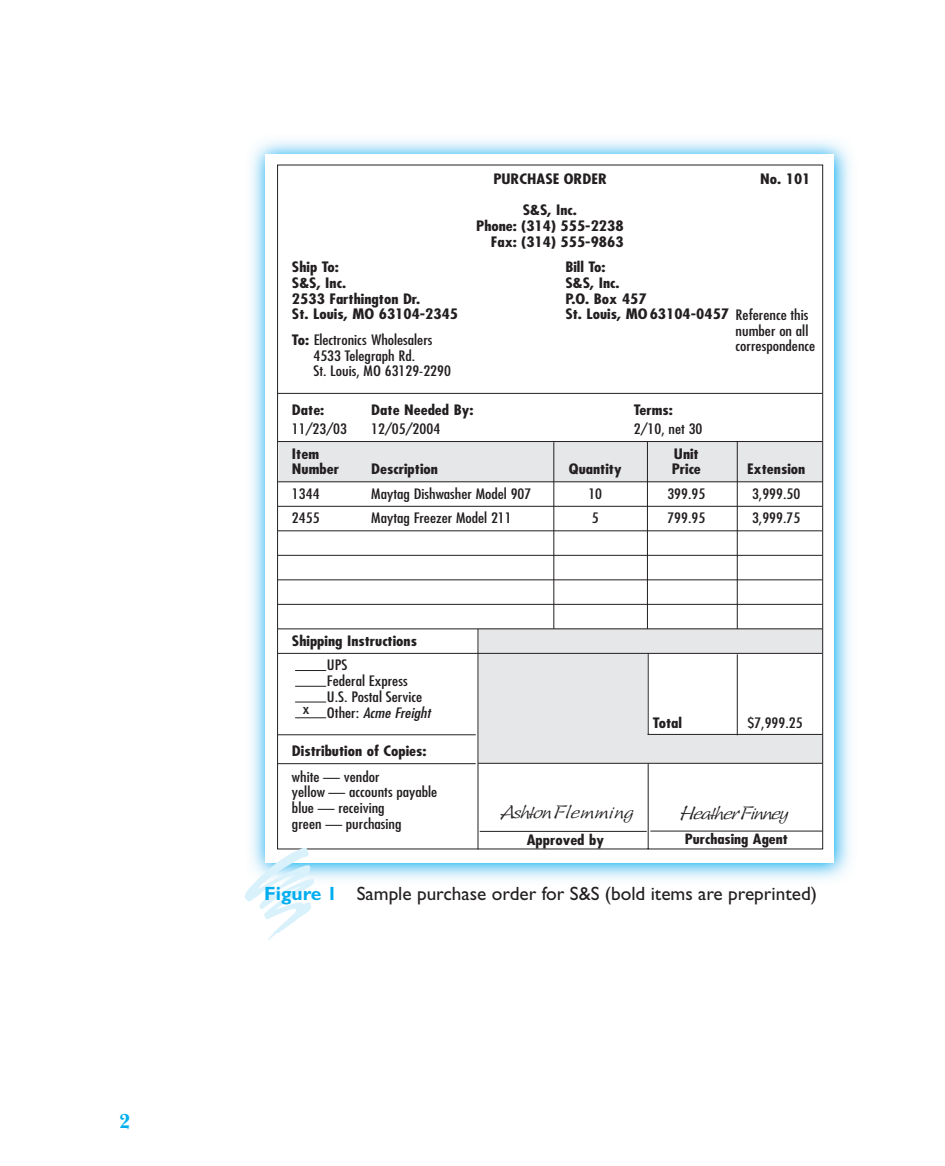
<style>
.page{position:relative;width:945px;height:1166px;background:#fff}
.page>*{position:absolute;margin:0;border:0;box-sizing:border-box;transform-origin:0 0}
.t1{font:700 21px "New Baskerville";color:#00aeef}
.t2{font:19.25px "Gill Sans";color:#231f20}
.t3{font:17.5px "Linotype Sallwey Script";color:#231f20;scale:1.2 1}
.t4{font:17.5px "Linotype Sallwey Script";letter-spacing:-.08em;color:#231f20;scale:1.2 1}
.t5{font:condensed 14px/15.8px "Futura";color:#231f20;scale:1.2 1}
.t6{font:700 condensed 14px/15.8px "Futura";color:#231f20;text-align:right;scale:1.2 1}
.t7{font:italic condensed 14px "Futura";color:#231f20;scale:1.2 1}
.t8{font:700 condensed 13.83px "Futura";color:#231f20;scale:1.2 1}
.s1{font-weight:700}
.s2{font-style:normal}
.s3{font-weight:700;color:#00aeef}
</style>
<div class="page">
<img style="left:251px;top:140px;width:600px;height:743px">
<div style="left:265px;top:154px;width:569px;height:708px;background:#fff"></div>
<svg style="left:277px;top:164px;width:547px;height:686px"></svg>
<svg style="left:245px;top:848px;width:68px;height:91px"></svg>
<h1 class="t1" style="left:119px;top:1113px;width:12px">2</h1>
<p class="t6" style="left:493px;top:172px;width:96px">PURCHASE ORDER</p>
<p class="t6" style="left:523px;top:203px;width:47px">S&amp;S, Inc.</p>
<p class="t6" style="left:476px;top:219px;width:124px">Phone: (314) 555-2238<br>Fax: (314) 555-9863</p>
<p class="t6" style="left:760px;top:172px;width:43px">No. 101</p>
<p class="t6" style="left:292px;top:260px;width:41px">Ship To:</p>
<p class="t6" style="left:565px;top:260px;width:35px">Bill To:</p>
<p class="t6" style="left:292px;top:276px;width:47px">S&amp;S, Inc.</p>
<p class="t6" style="left:565px;top:276px;width:47px">S&amp;S, Inc.</p>
<p class="t6" style="left:292px;top:292px;width:109px">2533 Farthington Dr.</p>
<p class="t6" style="left:565px;top:292px;width:69px">P.O. Box 457</p>
<p class="t6" style="left:292px;top:308px;width:140px">St. Louis, MO 63104-2345</p>
<p class="t6" style="left:565px;top:308px;width:138px">St. Louis, MO 63104-0457</p>
<p class="t5" style="left:313px;top:333px;width:116px;text-indent:-21px"><span class="s1">To:</span> Electronics Wholesalers<br>4533 Telegraph Rd.<br>St. Louis, MO 63129-2290</p>
<p class="t6" style="left:292px;top:403px;width:29px">Date:</p>
<p class="t6" style="left:371px;top:403px;width:87px">Date Needed By:</p>
<p class="t6" style="left:634px;top:403px;width:34px">Terms:</p>
<p class="t5" style="left:292px;top:422px;width:47px">11/23/03</p>
<p class="t5" style="left:371px;top:422px;width:59px">12/05/2004</p>
<p class="t5" style="left:634px;top:422px;width:59px">2/10, net 30</p>
<p class="t6" style="left:292px;top:447px;width:24px">Item</p>
<p class="t6" style="left:674px;top:447px;width:22px">Unit</p>
<p class="t6" style="left:292px;top:462px;width:41px">Number</p>
<p class="t6" style="left:371px;top:462px;width:57px">Description</p>
<p class="t6" style="left:569px;top:462px;width:45px">Quantity</p>
<p class="t6" style="left:672px;top:462px;width:26px">Price</p>
<p class="t6" style="left:747px;top:462px;width:50px">Extension</p>
<p class="t5" style="left:292px;top:487px;width:25px">1344</p>
<p class="t5" style="left:371px;top:487px;width:135px">Maytag Dishwasher Model 907</p>
<p class="t5" style="left:588px;top:487px;width:13px">10</p>
<p class="t5" style="left:667px;top:487px;width:33px">399.95</p>
<p class="t5" style="left:752px;top:487px;width:42px">3,999.50</p>
<p class="t5" style="left:292px;top:511px;width:25px">2455</p>
<p class="t5" style="left:371px;top:511px;width:119px">Maytag Freezer Model 211</p>
<p class="t5" style="left:592px;top:511px;width:7px">5</p>
<p class="t5" style="left:667px;top:511px;width:33px">799.95</p>
<p class="t5" style="left:752px;top:511px;width:42px">3,999.75</p>
<p class="t5" style="left:736px;top:308px;width:68px">Reference this number on all correspondence</p>
<p class="t6" style="left:292px;top:634px;width:106px">Shipping Instructions</p>
<p class="t5" style="left:327px;top:658px;width:81px">UPS<br>Federal Express<br>U.S. Postal Service</p>
<p class="t5" style="left:303px;top:702px;width:7px">x</p>
<p class="t7" style="left:327px;top:706px;width:90px"><span class="s2">O t h e r :</span> Acme Freight</p>
<p class="t6" style="left:292px;top:744px;width:114px">Distribution of Copies:</p>
<p class="t5" style="left:292px;top:769px;width:123px">white — vendor<br>yellow — accounts payable blue — receiving<br>green — purchasing</p>
<p class="t6" style="left:653px;top:716px;width:26px">Total</p>
<p class="t5" style="left:747px;top:716px;width:48px">$7,999.25</p>
<p class="t3" style="left:501px;top:804px;width:113px">Ashton Flemming</p>
<p class="t6" style="left:527px;top:832px;width:66px">Approved by</p>
<p class="t4" style="left:680px;top:805px;width:93px">Heather Finney</p>
<p class="t8" style="left:685px;top:832px;width:87px">Purchasing Agent</p>
<h2 class="t2" style="left:264px;top:887px;width:554px"><span class="s3">Figure 1</span> Sample purchase order for S&amp;S (bold items are preprinted)</h2>
</div>
